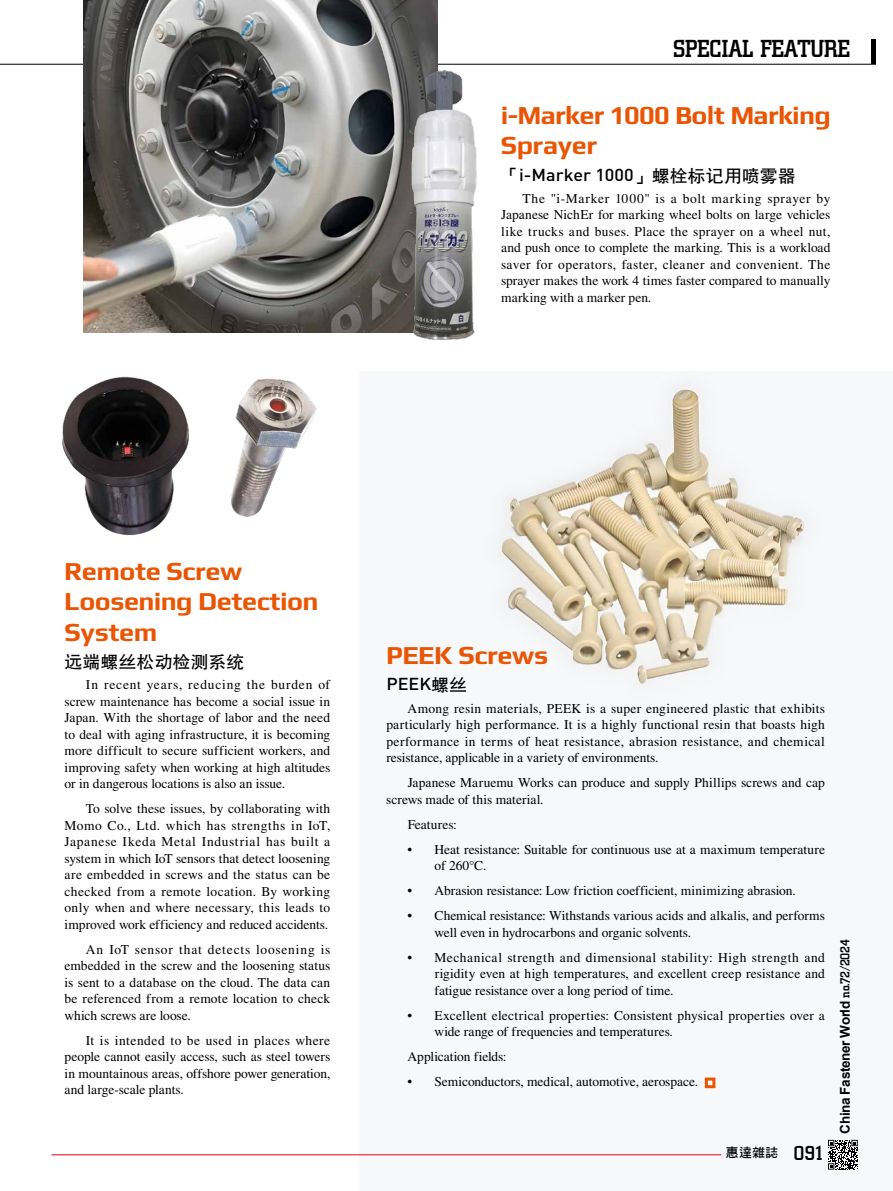
<style>
.page{position:relative;width:893px;height:1191px;background:#fff}
.page>*{position:absolute;margin:0;border:0;box-sizing:border-box;transform-origin:0 0}
.t1{font:700 25.65px/30px "Play";letter-spacing:-.02em;color:#ea5504;scale:1.05 1}
.t2{font:500 25.5px "City D";letter-spacing:-.025em;color:#000}
.t3{font:500 17.1px "DIN Pro";color:#000;scale:1.05 1}
.t4{font:17.1px "DF Hei W7 GB5";color:#000;scale:1.05 1}
.t5{font:13.5px/16.5px "Times LT Std";color:#000;text-align:justify}
.t6{font:700 13.5px "Arial";letter-spacing:-.025em;color:#000}
.t7{font:12.75px "DF Hei Std W7";color:#000}
.s1{font-family:"DF Hei W7 GB5";font-weight:400}
.s2{font-family:"City D";font-weight:500;font-size:21px}
.s3{font-family:"City D";font-weight:500}
</style>
<div class="page">
<div style="left:359px;top:372px;width:534px;height:819px;background:#f7f8fa"></div>
<hr style="left:52px;top:1154px;width:669px;height:1px;background:#e60012">
<svg style="left:828px;top:1139px;width:30px;height:30px"></svg>
<div style="left:871px;top:40px;width:5px;height:24px;background:#000"></div>
<hr style="left:0;top:64px;width:876px;height:1px;background:#000">
<img style="left:62px;top:376px;width:255px;height:160px">
<img style="left:501px;top:389px;width:304px;height:295px">
<img style="left:84px;top:0;width:354px;height:333px">
<img style="left:411px;top:71px;width:66px;height:269px">
<div style="left:705px;top:1077px;width:10px;height:11px;border:3px solid #ea5504"></div>
<h2 class="t2" style="left:673px;top:35px;width:179px">SPECIAL FEATURE</h2>
<h1 class="t1" style="left:501px;top:98px;width:316px">i-Marker 1000 Bolt Marking<br>Sprayer</h1>
<p class="t3" style="left:501px;top:163px;width:282px"><span class="s1">「</span>i-Marker 1000<span class="s1">」螺栓標記用噴霧器</span></p>
<p class="t5" style="left:501px;top:190px;width:331px;text-indent:21px">The "i-Marker 1000" is a bolt marking sprayer by Japanese NichEr for marking wheel bolts on large vehicles like trucks and buses. Place the sprayer on a wheel nut, and push once to complete the marking. This is a workload saver for operators, faster, cleaner and convenient. The sprayer makes the work 4 times faster compared to manually marking with a marker pen.</p>
<h1 class="t1" style="left:64px;top:555px;width:244px">Remote Screw<br>Loosening Detection<br>System</h1>
<p class="t4" style="left:65px;top:653px;width:173px">遠端螺絲鬆動檢測系統</p>
<p class="t5" style="left:64px;top:676px;width:267px;text-indent:21px">In recent years, reducing the burden of screw maintenance has become a social issue in Japan. With the shortage of labor and the need to deal with aging infrastructure, it is becoming more difficult to secure sufficient workers, and improving safety when working at high altitudes or in dangerous locations is also an issue.</p>
<p class="t5" style="left:64px;top:800px;width:267px;text-indent:21px">To solve these issues, by collaborating with Momo Co., Ltd. which has strengths in IoT, Japanese Ikeda Metal Industrial has built a system in which IoT sensors that detect loosening are embedded in screws and the status can be checked from a remote location. By working only when and where necessary, this leads to improved work efficiency and reduced accidents.</p>
<p class="t5" style="left:65px;top:941px;width:267px;text-indent:21px">An IoT sensor that detects loosening is embedded in the screw and the loosening status is sent to a database on the cloud. The data can be referenced from a remote location to check which screws are loose.</p>
<p class="t5" style="left:65px;top:1032px;width:267px;text-indent:21px">It is intended to be used in places where people cannot easily access, such as steel towers in mountainous areas, offshore power generation, and large-scale plants.</p>
<h1 class="t1" style="left:386px;top:638px;width:156px">PEEK Screws</h1>
<p class="t3" style="left:386px;top:672px;width:79px">PEEK<span class="s1">螺絲</span></p>
<p class="t5" style="left:386px;top:700px;width:440px;text-indent:21px">Among resin materials, PEEK is a super engineered plastic that exhibits particularly high performance. It is a highly functional resin that boasts high performance in terms of heat resistance, abrasion resistance, and chemical resistance, applicable in a variety of environments.</p>
<p class="t5" style="left:386px;top:774px;width:440px;text-indent:21px">Japanese Maruemu Works can produce and supply Phillips screws and cap screws made of this material.</p>
<p class="t5" style="left:408px;top:816px;width:51px">Features:</p>
<p class="t5" style="left:435px;top:841px;width:392px;text-indent:-27px">• Heat resistance: Suitable for continuous use at a maximum temperature of 260°C.</p>
<p class="t5" style="left:408px;top:882px;width:390px">• Abrasion resistance: Low friction coefficient, minimizing abrasion.</p>
<p class="t5" style="left:435px;top:907px;width:392px;text-indent:-27px">• Chemical resistance: Withstands various acids and alkalis, and performs well even in hydrocarbons and organic solvents.</p>
<p class="t5" style="left:435px;top:949px;width:392px;text-indent:-27px">• Mechanical strength and dimensional stability: High strength and rigidity even at high temperatures, and excellent creep resistance and fatigue resistance over a long period of time.</p>
<p class="t5" style="left:435px;top:1007px;width:392px;text-indent:-27px">• Excellent electrical properties: Consistent physical properties over a wide range of frequencies and temperatures.</p>
<p class="t5" style="left:408px;top:1048px;width:101px">Application fields:</p>
<p class="t5" style="left:408px;top:1073px;width:292px">• Semiconductors, medical, automotive, aerospace.</p>
<p class="t7" style="left:726px;top:1146px;width:98px">惠達雜誌 <span class="s2">091</span></p>
<p class="t6" style="left:835px;top:1133px;width:196px;rotate:-90deg">China Fastener World <span class="s3">no.72/2024</span></p>
</div>
